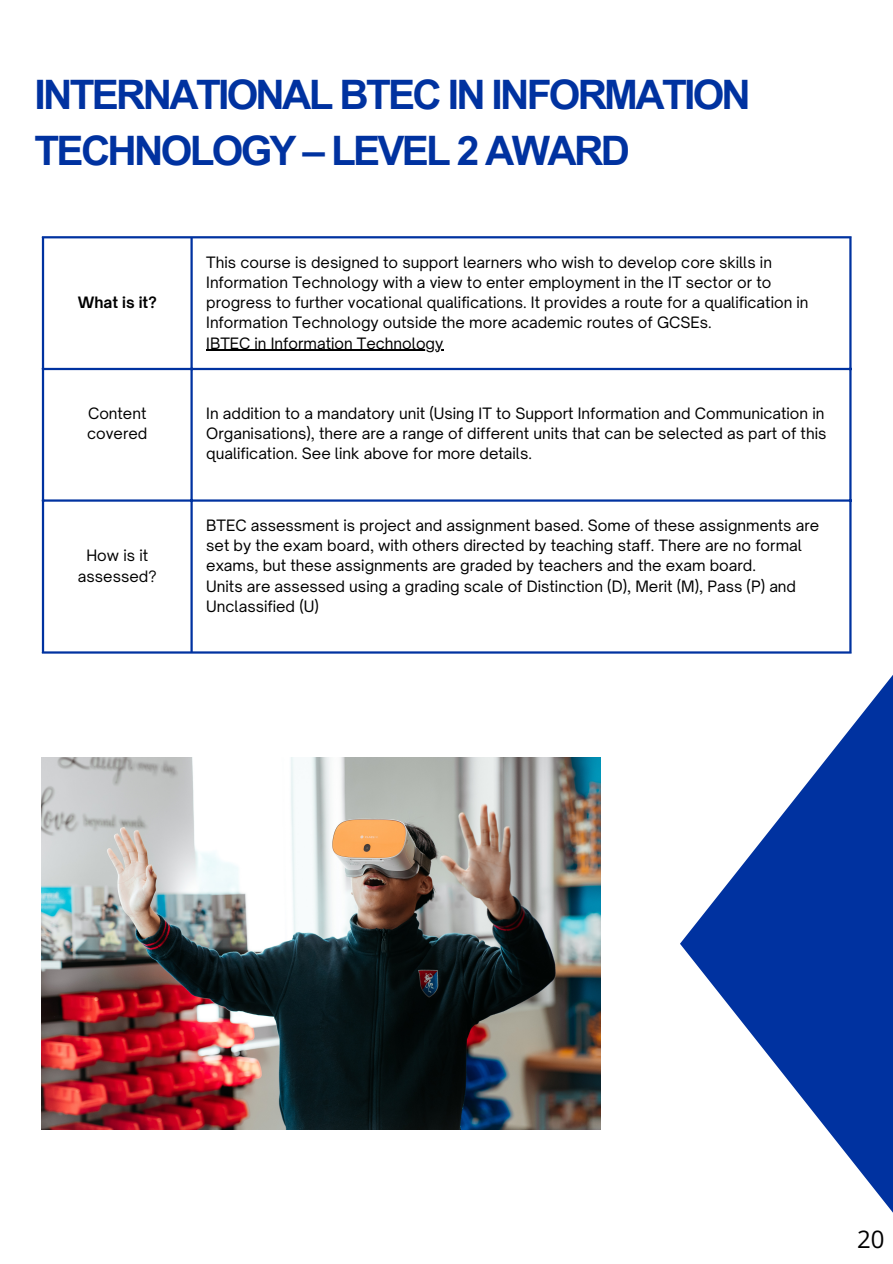
<style>
.page{position:relative;width:893px;height:1264px;background:#fff}
.page>*{position:absolute;margin:0;border:0;box-sizing:border-box;transform-origin:0 0}
.t1{font:700 40.65px/56.2px "Arial Unicode MS";letter-spacing:-.065em;color:#0032a0}
.t2{font:24px "Open Sans";color:#000}
.t3{font:15px/20.2px "Open Sauce One";color:#000}
.t4{font:700 15px "Open Sauce One";color:#000}
</style>
<div class="page">
<svg style="left:680px;top:564px;width:212px;height:648px"></svg>
<hr style="left:206px;top:350px;width:237px;height:1px;background:#000">
<hr style="left:42px;top:238px;width:2px;height:413px;background:#0032a0">
<hr style="left:190px;top:238px;width:3px;height:413px;background:#0032a0">
<hr style="left:849px;top:238px;width:2px;height:413px;background:#0032a0">
<hr style="left:42px;top:236px;width:809px;height:2px;background:#0032a0">
<hr style="left:42px;top:368px;width:809px;height:2px;background:#0032a0">
<hr style="left:42px;top:499px;width:809px;height:2px;background:#0032a0">
<hr style="left:42px;top:651px;width:809px;height:2px;background:#0032a0">
<img style="left:42px;top:757px;width:558px;height:372px">
<h1 class="t1" style="left:35px;top:64px;width:717px">INTERNATIONAL BTEC IN INFORMATION<br>TECHNOLOGY – LEVEL 2 AWARD</h1>
<p class="t4" style="left:78px;top:293px;width:80px">What is it?</p>
<p class="t3" style="left:206px;top:252px;width:603px">This course is designed to support learners who wish to develop core skills in Information Technology with a view to enter employment in the IT sector or to progress to further vocational qualifications. It provides a route for a qualification in Information Technology outside the more academic routes of GCSEs.<br>IBTEC in Information Technology</p>
<p class="t3" style="left:87px;top:402px;width:62px">Content covered</p>
<p class="t3" style="left:206px;top:402px;width:621px">In addition to a mandatory unit (Using IT to Support Information and Communication in<br>Organisations), there are a range of different units that can be selected as part of this qualification. See link above for more details.</p>
<p class="t3" style="left:78px;top:545px;width:80px;text-align:center">How is it assessed?</p>
<p class="t3" style="left:206px;top:515px;width:614px">BTEC assessment is project and assignment based. Some of these assignments are set by the exam board, with others directed by teaching staff. There are no formal exams, but these assignments are graded by teachers and the exam board.<br>Units are assessed using a grading scale of Distinction (D), Merit (M), Pass (P) and Unclassified (U)</p>
<h2 class="t2" style="left:857px;top:1222px;width:29px">20</h2>
</div>
